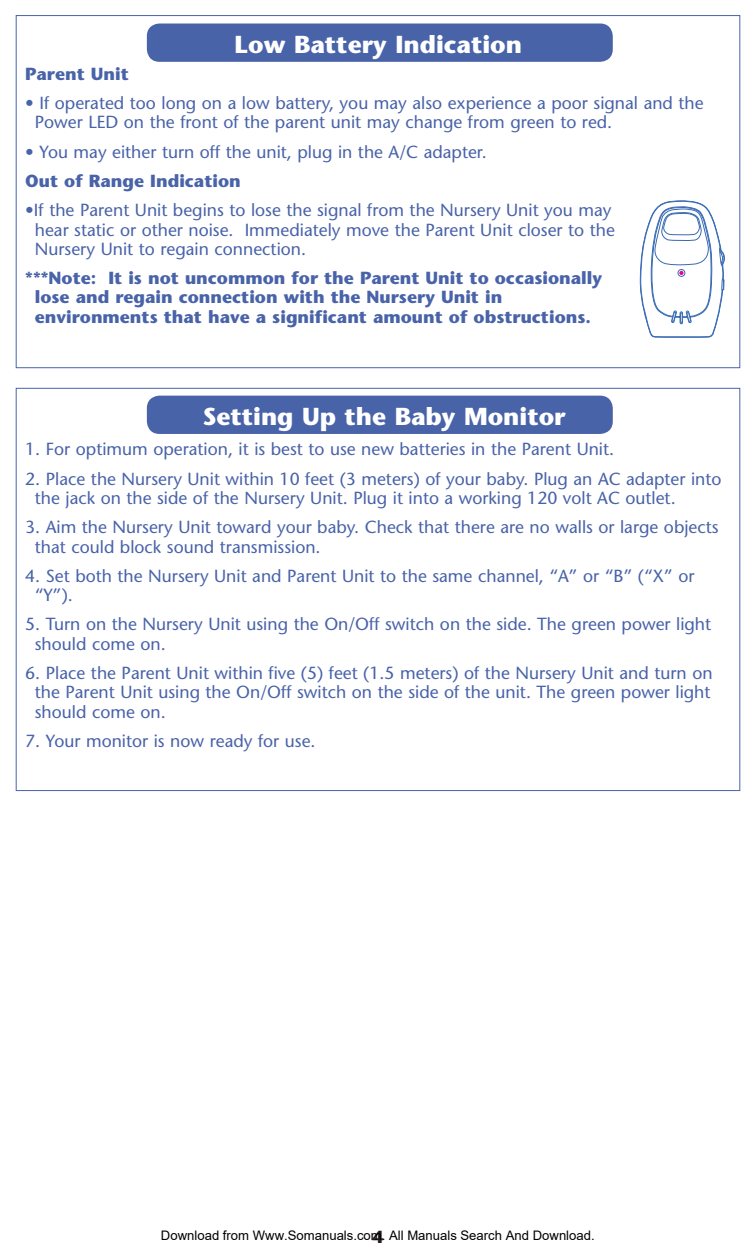
<style>
.page{position:relative;width:756px;height:1260px;background:#fff}
.page>*{position:absolute;margin:0;border:0;box-sizing:border-box;transform-origin:0 0}
.t1{font:700 24.5px "Stone Sans";color:#fff}
.t2{font:17.5px/19.2px "Stone Sans";color:#4963a9}
.t3{font:700 17.5px/19.2px "Stone Sans";color:#4963a9}
.t4{font:700 17.5px "Stone Sans";color:#231f20}
.t5{font:13.12px "Arial";color:#000}
</style>
<div class="page">
<div style="left:147px;top:396px;width:466px;height:38px;background:#4963a9;border-radius:13px"></div>
<div style="left:147px;top:24px;width:466px;height:38px;background:#4963a9;border-radius:13px"></div>
<svg style="left:640px;top:200px;width:85px;height:138px"></svg>
<h1 class="t1" style="left:235px;top:35px;width:289px">Low Battery Indication</h1>
<p class="t3" style="left:25px;top:66px;width:105px">Parent Unit</p>
<p class="t2" style="left:35px;top:95px;width:670px;text-indent:-10px">• If operated too long on a low battery, you may also experience a poor signal and the<br>Power LED on the front of the parent unit may change from green to red.</p>
<p class="t2" style="left:25px;top:144px;width:463px">• You may either turn off the unit, plug in the A/C adapter.</p>
<p class="t3" style="left:25px;top:173px;width:217px">Out of Range Indication</p>
<p class="t2" style="left:35px;top:203px;width:582px;text-indent:-10px">•If the Parent Unit begins to lose the signal from the Nursery Unit you may hear static or other noise. Immediately move the Parent Unit closer to the<br>Nursery Unit to regain connection.</p>
<p class="t3" style="left:35px;top:270px;width:569px;text-indent:-10px">***Note: It is not uncommon for the Parent Unit to occasionally lose and regain connection with the Nursery Unit in environments that have a significant amount of obstructions.</p>
<h1 class="t1" style="left:203px;top:407px;width:364px">Setting Up the Baby Monitor</h1>
<p class="t2" style="left:25px;top:442px;width:590px">1. For optimum operation, it is best to use new batteries in the Parent Unit.</p>
<p class="t2" style="left:35px;top:471px;width:688px;text-indent:-10px">2. Place the Nursery Unit within 10 feet (3 meters) of your baby. Plug an AC adapter into the jack on the side of the Nursery Unit. Plug it into a working 120 volt AC outlet.</p>
<p class="t2" style="left:35px;top:519px;width:685px;text-indent:-10px">3. Aim the Nursery Unit toward your baby. Check that there are no walls or large objects that could block sound transmission.</p>
<p class="t2" style="left:35px;top:568px;width:661px;text-indent:-10px">4. Set both the Nursery Unit and Parent Unit to the same channel, “A” or “B” (“X” or “Y”).</p>
<p class="t2" style="left:35px;top:617px;width:678px;text-indent:-10px">5. Turn on the Nursery Unit using the On/Off switch on the side. The green power light should come on.</p>
<p class="t2" style="left:35px;top:665px;width:679px;text-align:justify;text-indent:-10px">6. Place the Parent Unit within five (5) feet (1.5 meters) of the Nursery Unit and turn on the Parent Unit using the On/Off switch on the side of the unit. The green power light should come on.</p>
<p class="t2" style="left:25px;top:733px;width:292px">7. Your monitor is now ready for use.</p>
<p class="t5" style="left:161px;top:1228px;width:435px">Download from Www.Somanuals.com. All Manuals Search And Download.</p>
<p class="t4" style="left:372px;top:1230px;width:13px">4</p>
</div>
